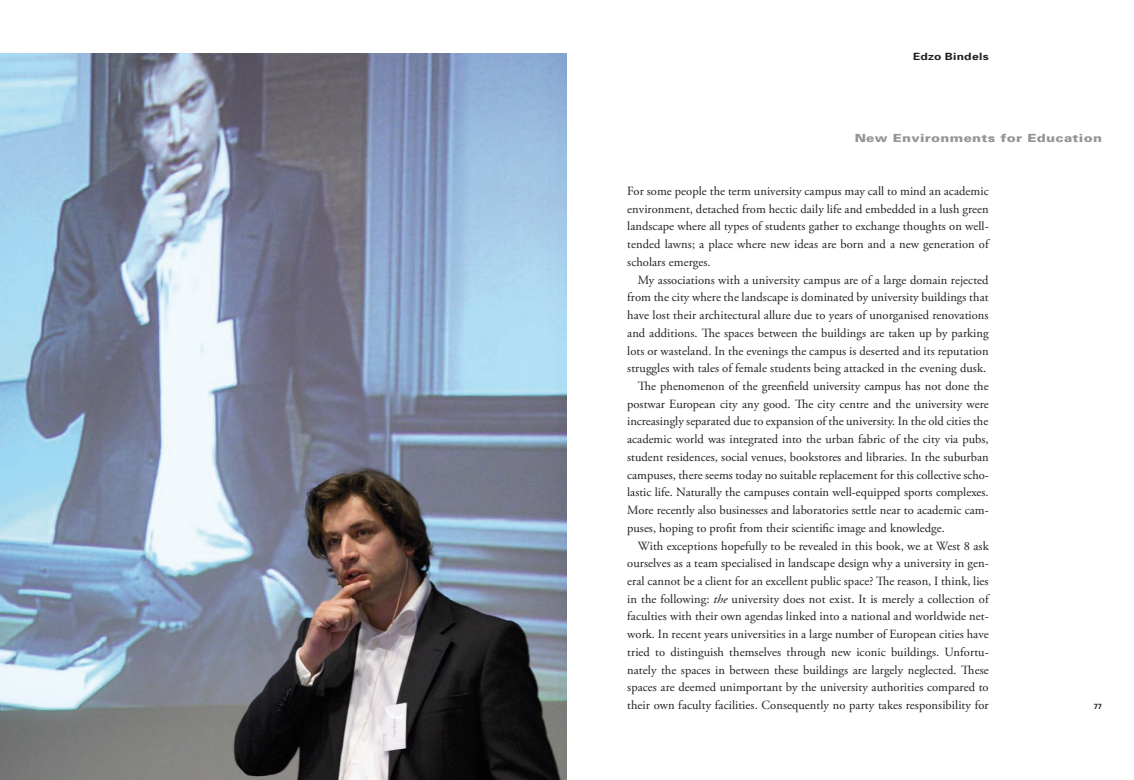
<style>
.page{position:relative;width:1134px;height:780px;background:#fff}
.page>*{position:absolute;margin:0;border:0;box-sizing:border-box;transform-origin:0 0}
.Text{font:12.5px/17.8px "Adobe Garamond Pro";letter-spacing:.005em;color:#231f20;text-align:justify}
.Text_1__Zeile{font:12.5px/17.8px "Adobe Garamond Pro";letter-spacing:.005em;color:#231f20;text-align:justify}
.Titel_0{font:900 11.25px "Univers";letter-spacing:.025em;color:#939598;scale:1.2 1}
.Autor{font:700 10px "Univers";letter-spacing:.025em;color:#231f20;scale:1.2 1}
.Pagina_links{font:700 7.5px "Univers";color:#231f20}
.s1{font-style:italic}
</style>
<div class="page">
<img style="left:0;top:53px;width:567px;height:727px">
<p class="Autor" style="left:913px;top:50px;width:64px">Edzo Bindels</p>
<p class="Titel_0" style="left:855px;top:131px;width:208px">New Environments for Education</p>
<p class="Text_1__Zeile" style="left:627px;top:182px;width:363px">For some people the term university campus may call to mind an academic environment, detached from hectic daily life and embedded in a lush green landscape where all types of students gather to exchange thoughts on well&shy;tended lawns; a place where new ideas are born and a new generation of scholars emerges.</p>
<p class="Text" style="left:627px;top:271px;width:363px;text-indent:11px">My associations with a university campus are of a large domain rejected from the city where the landscape is dominated by university buildings that have lost their architectural allure due to years of unorganised renovations and additions. The spaces between the buildings are taken up by parking lots or wasteland. In the evenings the campus is deserted and its reputation struggles with tales of female students being attacked in the evening dusk.</p>
<p class="Text" style="left:627px;top:377px;width:363px;text-indent:11px">The phenomenon of the greenfield university campus has not done the postwar European city any good. The city centre and the university were increasingly separated due to expansion of the university. In the old cities the academic world was integrated into the urban fabric of the city via pubs, student residences, social venues, bookstores and libraries. In the suburban campuses, there seems today no suitable replacement for this collective scho&shy;lastic life. Naturally the campuses contain well-equipped sports complexes.<br>More recently also businesses and laboratories settle near to academic cam&shy;puses, hoping to profit from their scientific image and knowledge.</p>
<p class="Text" style="left:627px;top:537px;width:363px;text-indent:11px">With exceptions hopefully to be revealed in this book, we at West 8 ask ourselves as a team specialised in landscape design why a university in gen&shy;eral cannot be a client for an excellent public space? The reason, I think, lies in the following: <span class="s1">the</span> university does not exist. It is merely a collection of faculties with their own agendas linked into a national and worldwide net&shy;work. In recent years universities in a large number of European cities have tried to distinguish themselves through new iconic buildings. Unfortu&shy;nately the spaces in between these buildings are largely neglected. These spaces are deemed unimportant by the university authorities compared to their own faculty facilities. Consequently no party takes responsibility for</p>
<p class="Pagina_links" style="left:1094px;top:701px;width:10px">77</p>
</div>
